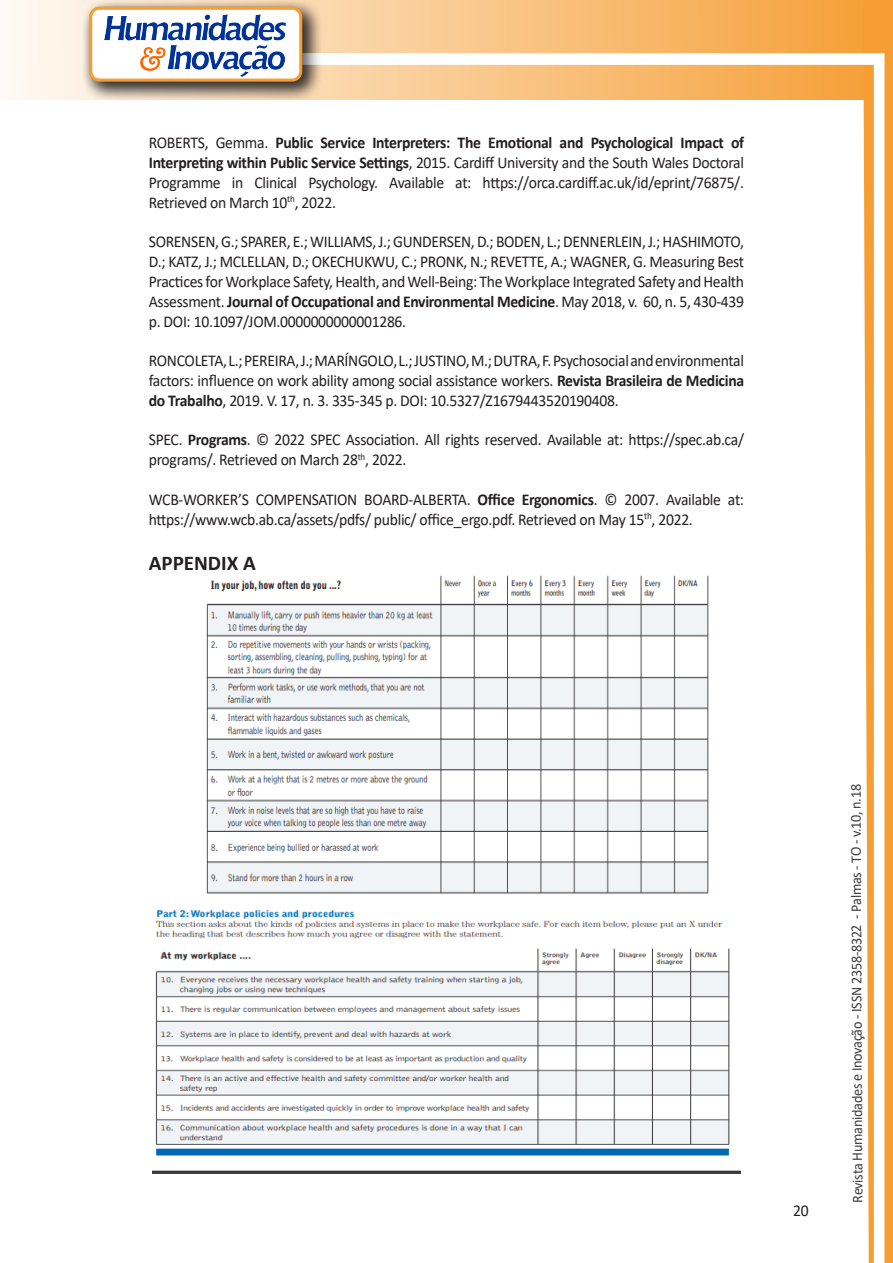
<style>
.page{position:relative;width:893px;height:1263px;background:#fff}
.page>*{position:absolute;margin:0;border:0;box-sizing:border-box;transform-origin:0 0}
.Titulo_2{font:700 21px "Calibri";color:#231f20}
.texto{font:16.5px/19.8px "Calibri";letter-spacing:-.02em;color:#231f20;text-align:justify;scale:.95 1}
.texto-2{font:16.5px/19.8px "Calibri";letter-spacing:-.02em;color:#212121;text-align:justify;scale:.95 1}
.t1{font:15px "Calibri";letter-spacing:-.025em;color:#3e3e3f;scale:.95 1}
.s1{font-weight:700}
</style>
<div class="page">
<svg style="left:5px;top:0;width:858px;height:100px;background:#f9c484"></svg>
<div style="left:302px;top:53px;width:582px;height:12px;background:#fff;border:2px solid #fff"></div>
<svg style="left:863px;top:0;width:30px;height:1263px"></svg>
<div style="left:81px;top:0;width:241px;height:102px;background:#231f20;opacity:.75"></div>
<div style="left:91px;top:8px;width:210px;height:72px;background:#fff;border-radius:9px"></div>
<img style="left:104px;top:14px;width:181px;height:62px">
<div style="left:89px;top:7px;width:213px;height:75px;border:3px solid #f69e34;border-radius:9px"></div>
<img style="left:206px;top:575px;width:503px;height:319px">
<img style="left:152px;top:910px;width:589px;height:263px">
<p class="texto" style="left:149px;top:133px;width:628px">ROBERTS, Gemma. <span class="s1">Public Service Interpreters: The Emotional and Psychological Impact of Interpreting within Public Service Settings</span>, 2015. Cardiff University and the South Wales Doctoral Programme in Clinical Psychology. Available at: https://orca.cardiff.ac.uk/id/eprint/76875/.<br>Retrieved on March 10<sup>th</sup>, 2022.</p>
<p class="texto" style="left:149px;top:232px;width:628px">SORENSEN, G.; SPARER, E.; WILLIAMS, J.; GUNDERSEN, D.; BODEN, L.; DENNERLEIN, J.; HASHIMOTO, D.; KATZ, J.; MCLELLAN, D.; OKECHUKWU, C.; PRONK, N.; REVETTE, A.; WAGNER, G. Measuring Best Practices for Workplace Safety, Health, and Well-Being: The Workplace Integrated Safety and Health Assessment. <span class="s1">Journal of Occupational and Environmental Medicine</span>. May 2018, v. 60, n. 5, 430-439 p. DOI: 10.1097/JOM.0000000000001286.</p>
<p class="texto-2" style="left:149px;top:350px;width:628px">RONCOLETA, L.; PEREIRA, J.; MARÍNGOLO, L.; JUSTINO, M.; DUTRA, F. Psychosocial and environmental factors: influence on work ability among social assistance workers. <span class="s1">Revista Brasileira de Medicina do Trabalho</span>, 2019. V. 17, n. 3. 335-345 p. DOI: 10.5327/Z1679443520190408.</p>
<p class="texto" style="left:149px;top:430px;width:628px">SPEC. <span class="s1">Programs</span>. © 2022 SPEC Association. All rights reserved. Available at: https://spec.ab.ca/ programs/. Retrieved on March 28<sup>th</sup>, 2022.</p>
<p class="texto" style="left:149px;top:489px;width:628px">WCB-WORKER’S COMPENSATION BOARD-ALBERTA. <span class="s1">Office Ergonomics</span>. © 2007. Available at: https://www.wcb.ab.ca/assets/pdfs/ public/ office_ergo.pdf. Retrieved on May 15<sup>th</sup>, 2022.</p>
<p class="Titulo_2" style="left:149px;top:548px;width:109px">APPENDIX A</p>
<p class="texto" style="left:793px;top:1200px;width:18px">20</p>
<p class="t1" style="left:846px;top:1203px;width:442px;rotate:-90deg">Revista Humanidades e Inovação - ISSN 2358-8322 - Palmas - TO - v.10, n.18</p>
</div>
